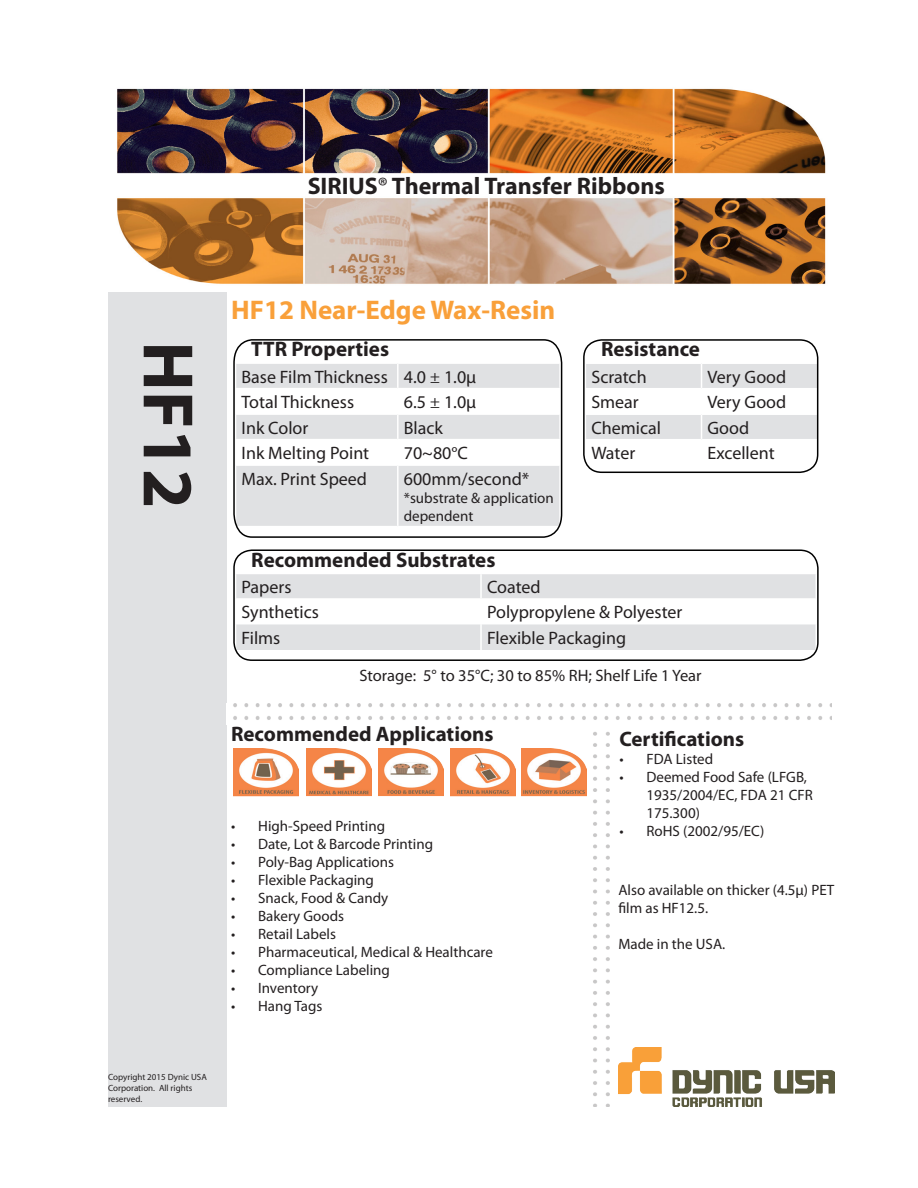
<style>
.page{position:relative;width:918px;height:1188px;background:#fff}
.page>*{position:absolute;margin:0;border:0;box-sizing:border-box;transform-origin:0 0}
.t1{font:700 72px "Myriad Pro";color:#231f20}
.t2{font:700 27px "Myriad Pro";color:#f9a03a}
.t3{font:700 24px "Myriad Pro";color:#231f20}
.t4{font:700 21px "Myriad Pro";color:#231f20}
.t5{font:18px "Myriad Pro";color:#231f20}
.t6{font:16.5px "Myriad Pro";color:#231f20}
.t7{font:15px/18px "Myriad Pro";color:#231f20}
.t8{font:9px/10.8px "Myriad Pro";color:#231f20}
.s1{font-weight:400}
.s2{font-family:"Minion Pro"}
</style>
<div class="page">
<div style="left:108px;top:82px;width:119px;height:1025px;background:#e0e1e3"></div>
<img style="left:108px;top:82px;width:718px;height:210px">
<img style="left:619px;top:1048px;width:216px;height:59px">
<svg style="left:233px;top:339px;width:330px;height:199px"></svg>
<img style="left:233px;top:704px;width:599px;height:16px">
<img style="left:593px;top:732px;width:16px;height:375px">
<svg style="left:236px;top:574px;width:580px;height:76px;fill:#e0e1e3"></svg>
<hr style="left:480px;top:574px;width:2px;height:24px;background:#fff">
<hr style="left:235px;top:598px;width:246px;height:2px;background:#fff">
<hr style="left:481px;top:598px;width:336px;height:2px;background:#fff">
<hr style="left:480px;top:600px;width:2px;height:24px;background:#fff">
<hr style="left:480px;top:624px;width:2px;height:26px;background:#fff">
<div style="left:233px;top:549px;width:586px;height:112px;border:2px solid #000;border-radius:18px"></div>
<svg style="left:586px;top:364px;width:232px;height:100px"></svg>
<div style="left:583px;top:339px;width:235px;height:134px;border:2px solid #000;border-radius:18px"></div>
<img style="left:306px;top:748px;width:65px;height:49px">
<img style="left:234px;top:748px;width:65px;height:49px">
<img style="left:521px;top:748px;width:65px;height:49px">
<img style="left:378px;top:748px;width:65px;height:49px">
<img style="left:451px;top:748px;width:65px;height:49px">
<p class="t3" style="left:308px;top:170px;width:359px">SIRIUS<span class="s1">®</span> Thermal Transfer Ribbons</p>
<p class="t1" style="left:215px;top:341px;width:169px;rotate:90deg">HF12</p>
<p class="t8" style="left:108px;top:1072px;width:100px">Copyright 2015 Dynic USA</p>
<p class="t8" style="left:108px;top:1083px;width:86px">Corporation. All rights reserved.</p>
<p class="t2" style="left:231px;top:292px;width:326px">HF12 Near-Edge Wax-Resin</p>
<p class="t4" style="left:251px;top:336px;width:139px">TTR Properties</p>
<p class="t5" style="left:242px;top:365px;width:148px">Base Film Thickness</p>
<p class="t5" style="left:404px;top:365px;width:74px">4.0 <span class="s2">±</span> 1.0µ</p>
<p class="t5" style="left:242px;top:391px;width:114px">Total Thickness</p>
<p class="t5" style="left:404px;top:391px;width:74px">6.5 <span class="s2">±</span> 1.0µ</p>
<p class="t5" style="left:242px;top:416px;width:68px">Ink Color</p>
<p class="t5" style="left:404px;top:416px;width:41px">Black</p>
<p class="t5" style="left:242px;top:442px;width:129px">Ink Melting Point</p>
<p class="t5" style="left:404px;top:442px;width:66px">70~80<span class="s2">°</span>C</p>
<p class="t5" style="left:242px;top:467px;width:127px">Max. Print Speed</p>
<p class="t5" style="left:404px;top:467px;width:127px">600mm/second*</p>
<p class="t7" style="left:404px;top:488px;width:151px">*substrate &amp; application dependent</p>
<p class="t4" style="left:601px;top:336px;width:100px">Resistance</p>
<p class="t5" style="left:591px;top:366px;width:57px">Scratch</p>
<p class="t5" style="left:708px;top:366px;width:80px">Very Good</p>
<p class="t5" style="left:591px;top:391px;width:49px">Smear</p>
<p class="t5" style="left:708px;top:391px;width:80px">Very Good</p>
<p class="t5" style="left:591px;top:417px;width:71px">Chemical</p>
<p class="t5" style="left:708px;top:417px;width:43px">Good</p>
<p class="t5" style="left:591px;top:442px;width:45px">Water</p>
<p class="t5" style="left:708px;top:442px;width:69px">Excellent</p>
<p class="t4" style="left:251px;top:546px;width:246px">Recommended Substrates</p>
<p class="t5" style="left:242px;top:576px;width:52px">Papers</p>
<p class="t5" style="left:487px;top:576px;width:55px">Coated</p>
<p class="t5" style="left:242px;top:601px;width:79px">Synthetics</p>
<p class="t5" style="left:487px;top:601px;width:197px">Polypropylene &amp; Polyester</p>
<p class="t5" style="left:242px;top:627px;width:40px">Films</p>
<p class="t5" style="left:487px;top:627px;width:141px">Flexible Packaging</p>
<p class="t6" style="left:359px;top:665px;width:344px">Storage: 5° to 35°C; 30 to 85% RH; Shelf Life 1 Year</p>
<p class="t4" style="left:231px;top:721px;width:264px">Recommended Applications</p>
<p class="t7" style="left:231px;top:817px;width:156px">• High-Speed Printing</p>
<p class="t7" style="left:231px;top:835px;width:203px">• Date, Lot &amp; Barcode Printing</p>
<p class="t7" style="left:231px;top:853px;width:165px">• Poly-Bag Applications</p>
<p class="t7" style="left:231px;top:871px;width:144px">• Flexible Packaging</p>
<p class="t7" style="left:231px;top:889px;width:159px">• Snack, Food &amp; Candy</p>
<p class="t7" style="left:231px;top:907px;width:115px">• Bakery Goods</p>
<p class="t7" style="left:231px;top:925px;width:106px">• Retail Labels</p>
<p class="t7" style="left:231px;top:943px;width:263px">• Pharmaceutical, Medical &amp; Healthcare</p>
<p class="t7" style="left:231px;top:961px;width:160px">• Compliance Labeling</p>
<p class="t7" style="left:231px;top:979px;width:89px">• Inventory</p>
<p class="t7" style="left:231px;top:997px;width:93px">• Hang Tags</p>
<p class="t4" style="left:619px;top:726px;width:126px">Certifications</p>
<p class="t7" style="left:619px;top:750px;width:95px">• FDA Listed</p>
<p class="t7" style="left:646px;top:768px;width:168px;text-indent:-27px">• Deemed Food Safe (LFGB,<br>1935/2004/EC, FDA 21 CFR<br>175.300)</p>
<p class="t7" style="left:619px;top:822px;width:147px">• RoHS (2002/95/EC)</p>
<p class="t7" style="left:618px;top:881px;width:218px">Also available on thicker (4.5µ) PET film as HF12.5.</p>
<p class="t7" style="left:618px;top:935px;width:108px">Made in the USA.</p>
</div>
